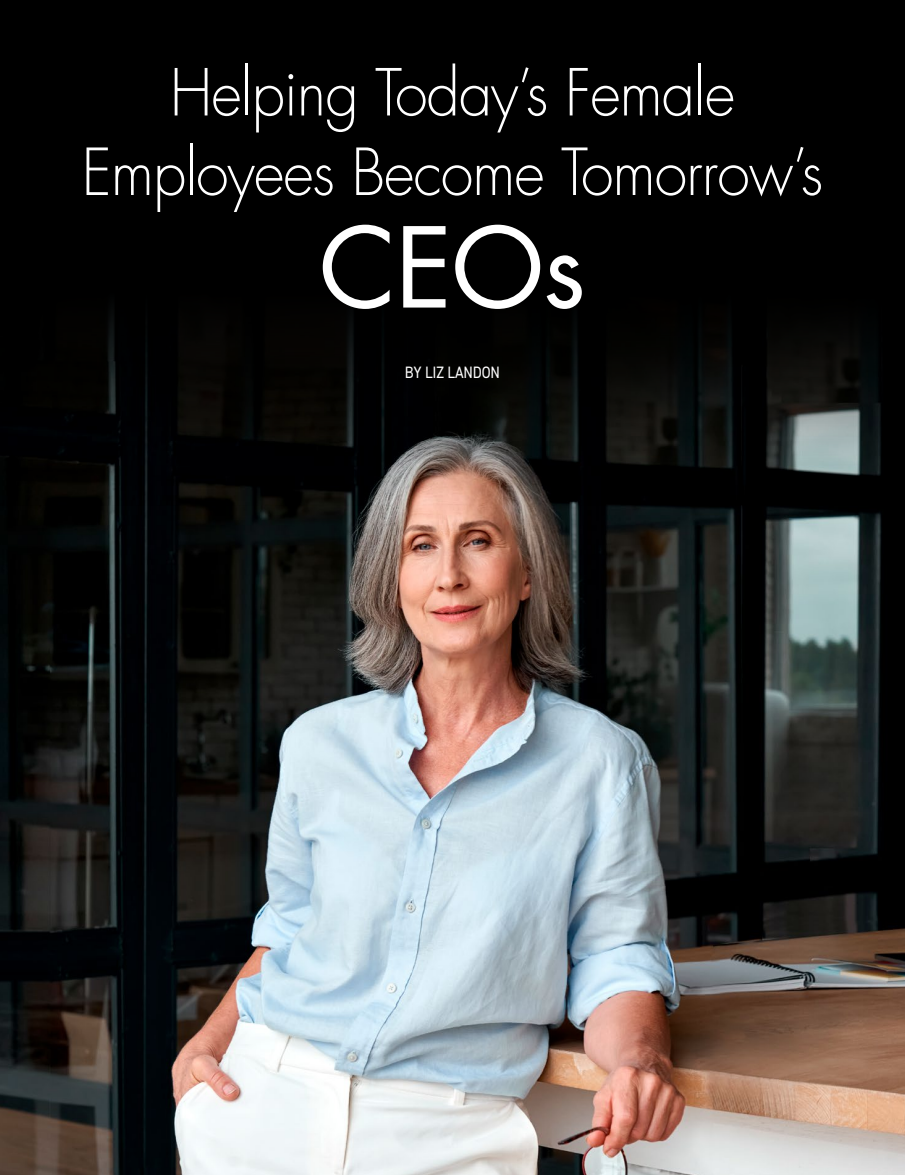
<style>
.page{position:relative;width:905px;height:1175px;background:#fff}
.page>*{position:absolute;margin:0;border:0;box-sizing:border-box;transform-origin:0 0}
.FEA_Q_A_Headline{font:108px "Futura Std";color:#fff}
.FEA_Headline_SH{font:300 63px/79.5px "Futura Std";letter-spacing:-.015em;color:#fff;text-align:center;scale:.94 1}
.FEA_BYLINE{font:16.5px "DIN2014";letter-spacing:-.005em;color:#fff;scale:.9 1}
</style>
<div class="page">
<div style="left:0;top:0;width:904px;height:1174px;background:#000"></div>
<img style="left:0;top:312px;width:904px;height:862px">
<p class="FEA_Headline_SH" style="left:82px;top:55px;width:790px">Helping Today’s Female<br>Employees Become Tomorrow’s</p>
<p class="FEA_Q_A_Headline" style="left:319px;top:199px;width:268px">CEOs</p>
<p class="FEA_BYLINE" style="left:405px;top:362px;width:107px">BY LIZ LANDON</p>
</div>
